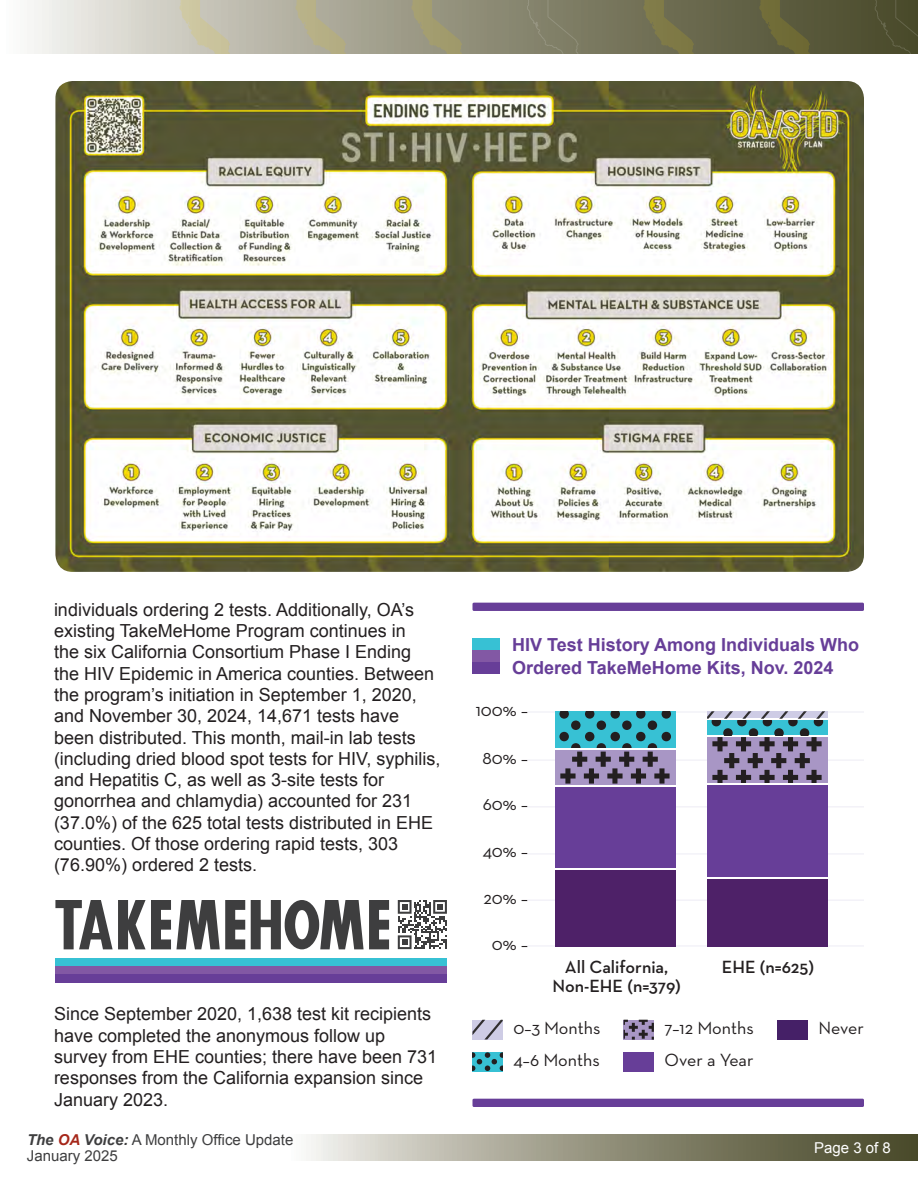
<style>
.page{position:relative;width:918px;height:1188px;background:#fff}
.page>*{position:absolute;margin:0;border:0;box-sizing:border-box;transform-origin:0 0}
.t1{font:18px/21.3px "Arial";color:#231f20}
.t2{font:18px "Neutra Text";color:#231f20}
.t3{font:700 18px/22.5px "Arial";color:#673e98}
.t4{font:600 18px/19.5px "Neutra Text";color:#231f20;text-align:center}
.t5{font:15px/16.5px "Arial";color:#3e3e3f}
.t6{font:15px "Arial";color:#fff}
.s1{font-weight:700;font-style:italic}
.s2{font-weight:700;font-style:italic;color:#a6271a}
</style>
<div class="page">
<svg style="left:27px;top:0;width:137px;height:54px;background:#e3e2dc"></svg>
<svg style="left:306px;top:1134px;width:612px;height:27px;background:#95937f"></svg>
<svg style="left:164px;top:0;width:754px;height:54px;background:#88866c"></svg>
<img style="left:55px;top:81px;width:809px;height:491px">
<div style="left:472px;top:638px;width:28px;height:12px;background:#37c1d4"></div>
<div style="left:472px;top:650px;width:28px;height:12px;background:#8258a4"></div>
<div style="left:472px;top:662px;width:28px;height:12px;background:#673e98"></div>
<svg style="left:55px;top:900px;width:334px;height:49px"></svg>
<svg style="left:398px;top:900px;width:49px;height:49px"></svg>
<div style="left:55px;top:958px;width:392px;height:9px;background:#37c1d4"></div>
<div style="left:55px;top:967px;width:392px;height:8px;background:#8258a4"></div>
<div style="left:55px;top:975px;width:392px;height:8px;background:#673e98"></div>
<div style="left:472px;top:603px;width:392px;height:8px;background:#673e98;border-radius:2px"></div>
<div style="left:472px;top:1099px;width:392px;height:8px;background:#673e98;border-radius:2px"></div>
<hr style="left:527px;top:711px;width:337px;height:2px;background:#f3f2f8">
<hr style="left:527px;top:759px;width:337px;height:2px;background:#f3f2f8">
<hr style="left:527px;top:806px;width:337px;height:2px;background:#f3f2f8">
<hr style="left:527px;top:853px;width:337px;height:2px;background:#f3f2f8">
<hr style="left:527px;top:899px;width:337px;height:2px;background:#f3f2f8">
<hr style="left:527px;top:945px;width:337px;height:2px;background:#f3f2f8">
<div style="left:555px;top:711px;width:121px;height:38px;background:#37c1d4"></div>
<div style="left:555px;top:786px;width:121px;height:83px;background:#673e98"></div>
<div style="left:555px;top:749px;width:121px;height:37px;background:#a896c5"></div>
<div style="left:555px;top:869px;width:121px;height:78px;background:#4e2168"></div>
<div style="left:707px;top:719px;width:121px;height:17px;background:#37c1d4"></div>
<div style="left:707px;top:711px;width:121px;height:8px;background:#cecce5"></div>
<div style="left:707px;top:784px;width:121px;height:94px;background:#673e98"></div>
<div style="left:707px;top:878px;width:121px;height:69px;background:#4e2168"></div>
<div style="left:707px;top:736px;width:121px;height:48px;background:#a896c5"></div>
<hr style="left:555px;top:869px;width:121px;height:1px;background:#fff">
<hr style="left:555px;top:785px;width:121px;height:2px;background:#fff">
<hr style="left:555px;top:748px;width:121px;height:2px;background:#fff">
<hr style="left:707px;top:877px;width:121px;height:1px;background:#fff">
<hr style="left:707px;top:783px;width:121px;height:2px;background:#fff">
<hr style="left:707px;top:736px;width:121px;height:1px;background:#fff">
<hr style="left:707px;top:719px;width:121px;height:1px;background:#fff">
<svg style="left:559px;top:711px;width:112px;height:73px"></svg>
<svg style="left:707px;top:711px;width:118px;height:72px"></svg>
<div style="left:624px;top:1052px;width:30px;height:20px;background:#673e98"></div>
<svg style="left:472px;top:1052px;width:31px;height:20px"></svg>
<svg style="left:624px;top:1020px;width:30px;height:20px"></svg>
<svg style="left:472px;top:1020px;width:31px;height:20px"></svg>
<svg style="left:473px;top:1020px;width:30px;height:19px"></svg>
<div style="left:777px;top:1020px;width:31px;height:20px;background:#452067"></div>
<p class="t1" style="left:54px;top:599px;width:388px">individuals ordering 2 tests. Additionally, OA’s existing TakeMeHome Program continues in<br>the six California Consortium Phase I Ending the HIV Epidemic in America counties. Between the program’s initiation in September 1, 2020, and November 30, 2024, 14,671 tests have been distributed. This month, mail-in lab tests (including dried blood spot tests for HIV, syphilis, and Hepatitis C, as well as 3-site tests for gonorrhea and chlamydia) accounted for 231 (37.0%) of the 625 total tests distributed in EHE counties. Of those ordering rapid tests, 303 (76.90%) ordered 2 tests.</p>
<p class="t1" style="left:54px;top:1004px;width:385px">Since September 2020, 1,638 test kit recipients have completed the anonymous follow up survey from EHE counties; there have been 731 responses from the California expansion since January 2023.</p>
<p class="t3" style="left:512px;top:634px;width:349px">HIV Test History Among Individuals Who<br>Ordered TakeMeHome Kits, Nov. 2024</p>
<p class="t2" style="left:476px;top:699px;width:54px">100% –</p>
<p class="t2" style="left:483px;top:747px;width:47px">80% –</p>
<p class="t2" style="left:483px;top:793px;width:47px">60% –</p>
<p class="t2" style="left:483px;top:840px;width:47px">40% –</p>
<p class="t2" style="left:483px;top:887px;width:46px">20% –</p>
<p class="t2" style="left:492px;top:933px;width:38px">0% –</p>
<p class="t4" style="left:552px;top:957px;width:130px">All California,<br>Non-EHE (n=379)</p>
<p class="t4" style="left:722px;top:957px;width:94px">EHE (n=625)</p>
<p class="t2" style="left:514px;top:1017px;width:88px">0–3 Months</p>
<p class="t2" style="left:665px;top:1017px;width:91px">7–12 Months</p>
<p class="t2" style="left:818px;top:1017px;width:47px">Never</p>
<p class="t2" style="left:514px;top:1049px;width:88px">4–6 Months</p>
<p class="t2" style="left:665px;top:1049px;width:90px">Over a Year</p>
<p class="t5" style="left:27px;top:1132px;width:268px"><span class="s1">The</span> <span class="s2">OA</span> <span class="s1">Voice:</span> A Monthly Office Update<br>January 2025</p>
<p class="t6" style="left:814px;top:1138px;width:78px">Page 3 of 8</p>
</div>
